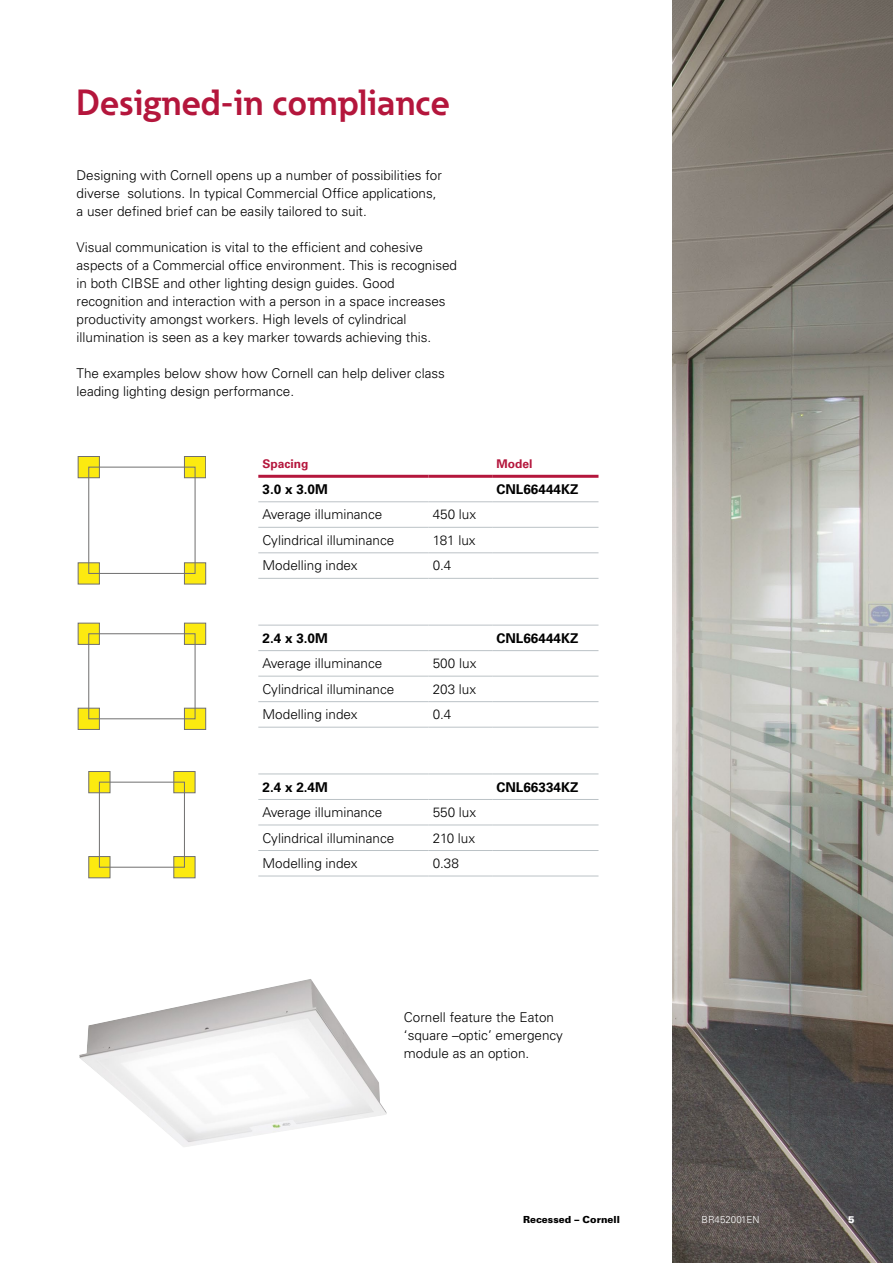
<style>
.page{position:relative;width:893px;height:1263px;background:#fff}
.page>*{position:absolute;margin:0;border:0;box-sizing:border-box;transform-origin:0 0}
.t1{font:700 36px "Eaton";color:#b4163c}
.t2{font:300 13.5px/18px "Univers LT Std";color:#000}
.t3{font:700 13.5px "Univers LT Std";color:#000}
.t4{font:700 12px "Univers LT Std";color:#b4163c}
.t5{font:900 9.75px "Univers LT Std";color:#000}
.t6{font:300 9.75px "Univers LT Std";color:#fff}
.t7{font:900 9.75px "Univers LT Std";color:#fff}
</style>
<div class="page">
<img style="left:673px;top:0;width:220px;height:1263px">
<img style="left:79px;top:979px;width:308px;height:168px">
<div style="left:78px;top:456px;width:21px;height:22px;background:#fcea10"></div>
<div style="left:78px;top:456px;width:22px;height:22px;border:1px solid #706f6f"></div>
<div style="left:184px;top:456px;width:22px;height:22px;background:#fcea10"></div>
<div style="left:184px;top:456px;width:22px;height:22px;border:1px solid #706f6f"></div>
<div style="left:78px;top:563px;width:22px;height:21px;background:#fcea10;border:1px solid #706f6f"></div>
<div style="left:184px;top:563px;width:22px;height:21px;background:#fcea10;border:1px solid #706f6f"></div>
<div style="left:89px;top:467px;width:106px;height:107px;border:1px solid #706f6f"></div>
<div style="left:78px;top:623px;width:22px;height:22px;background:#fcea10;border:1px solid #706f6f"></div>
<div style="left:184px;top:623px;width:22px;height:22px;background:#fcea10;border:1px solid #706f6f"></div>
<div style="left:78px;top:708px;width:22px;height:22px;background:#fcea10;border:1px solid #706f6f"></div>
<div style="left:184px;top:708px;width:22px;height:22px;background:#fcea10;border:1px solid #706f6f"></div>
<div style="left:89px;top:633px;width:106px;height:86px;border:1px solid #706f6f"></div>
<div style="left:89px;top:771px;width:21px;height:22px;background:#fcea10;border:1px solid #706f6f"></div>
<div style="left:174px;top:771px;width:21px;height:22px;background:#fcea10;border:1px solid #706f6f"></div>
<div style="left:89px;top:856px;width:21px;height:22px;background:#fcea10;border:1px solid #706f6f"></div>
<div style="left:174px;top:856px;width:21px;height:22px;background:#fcea10;border:1px solid #706f6f"></div>
<div style="left:99px;top:782px;width:86px;height:85px;border:1px solid #706f6f"></div>
<hr style="left:258px;top:475px;width:170px;height:3px;background:#b4163c">
<hr style="left:428px;top:475px;width:64px;height:3px;background:#b4163c">
<hr style="left:492px;top:475px;width:106px;height:3px;background:#b4163c">
<hr style="left:258px;top:501px;width:170px;height:1px;background:#bbc2c6">
<hr style="left:428px;top:501px;width:64px;height:1px;background:#bbc2c6">
<hr style="left:492px;top:501px;width:106px;height:1px;background:#bbc2c6">
<hr style="left:258px;top:527px;width:170px;height:1px;background:#bbc2c6">
<hr style="left:428px;top:527px;width:64px;height:1px;background:#bbc2c6">
<hr style="left:492px;top:527px;width:106px;height:1px;background:#bbc2c6">
<hr style="left:258px;top:552px;width:170px;height:1px;background:#bbc2c6">
<hr style="left:428px;top:552px;width:64px;height:1px;background:#bbc2c6">
<hr style="left:492px;top:552px;width:106px;height:1px;background:#bbc2c6">
<hr style="left:258px;top:578px;width:170px;height:1px;background:#bbc2c6">
<hr style="left:428px;top:578px;width:64px;height:1px;background:#bbc2c6">
<hr style="left:492px;top:578px;width:106px;height:1px;background:#bbc2c6">
<hr style="left:258px;top:625px;width:170px;height:1px;background:#bbc2c6">
<hr style="left:428px;top:625px;width:64px;height:1px;background:#bbc2c6">
<hr style="left:492px;top:625px;width:106px;height:1px;background:#bbc2c6">
<hr style="left:258px;top:650px;width:170px;height:1px;background:#bbc2c6">
<hr style="left:428px;top:650px;width:64px;height:1px;background:#bbc2c6">
<hr style="left:492px;top:650px;width:106px;height:1px;background:#bbc2c6">
<hr style="left:258px;top:676px;width:170px;height:1px;background:#bbc2c6">
<hr style="left:428px;top:676px;width:64px;height:1px;background:#bbc2c6">
<hr style="left:492px;top:676px;width:106px;height:1px;background:#bbc2c6">
<hr style="left:258px;top:701px;width:170px;height:1px;background:#bbc2c6">
<hr style="left:428px;top:701px;width:64px;height:1px;background:#bbc2c6">
<hr style="left:492px;top:701px;width:106px;height:1px;background:#bbc2c6">
<hr style="left:258px;top:727px;width:170px;height:1px;background:#bbc2c6">
<hr style="left:428px;top:727px;width:64px;height:1px;background:#bbc2c6">
<hr style="left:492px;top:727px;width:106px;height:1px;background:#bbc2c6">
<hr style="left:258px;top:773px;width:170px;height:1px;background:#bbc2c6">
<hr style="left:428px;top:773px;width:64px;height:1px;background:#bbc2c6">
<hr style="left:492px;top:773px;width:106px;height:1px;background:#bbc2c6">
<hr style="left:258px;top:799px;width:170px;height:1px;background:#bbc2c6">
<hr style="left:428px;top:799px;width:64px;height:1px;background:#bbc2c6">
<hr style="left:492px;top:799px;width:106px;height:1px;background:#bbc2c6">
<hr style="left:258px;top:825px;width:170px;height:1px;background:#bbc2c6">
<hr style="left:428px;top:825px;width:64px;height:1px;background:#bbc2c6">
<hr style="left:492px;top:825px;width:106px;height:1px;background:#bbc2c6">
<hr style="left:258px;top:850px;width:170px;height:1px;background:#bbc2c6">
<hr style="left:428px;top:850px;width:64px;height:1px;background:#bbc2c6">
<hr style="left:492px;top:850px;width:106px;height:1px;background:#bbc2c6">
<hr style="left:258px;top:876px;width:170px;height:1px;background:#bbc2c6">
<hr style="left:428px;top:876px;width:64px;height:1px;background:#bbc2c6">
<hr style="left:492px;top:876px;width:106px;height:1px;background:#bbc2c6">
<h1 class="t1" style="left:77px;top:80px;width:375px">Designed-in compliance</h1>
<p class="t2" style="left:77px;top:166px;width:367px">Designing with Cornell opens up a number of possibilities for diverse solutions. In typical Commercial Office applications, a user defined brief can be easily tailored to suit.</p>
<p class="t2" style="left:77px;top:238px;width:382px">Visual communication is vital to the efficient and cohesive aspects of a Commercial office environment. This is recognised in both CIBSE and other lighting design guides. Good recognition and interaction with a person in a space increases productivity amongst workers. High levels of cylindrical illumination is seen as a key marker towards achieving this.</p>
<p class="t2" style="left:77px;top:364px;width:370px">The examples below show how Cornell can help deliver class leading lighting design performance.</p>
<p class="t4" style="left:263px;top:457px;width:48px">Spacing</p>
<p class="t4" style="left:496px;top:457px;width:37px">Model</p>
<p class="t3" style="left:263px;top:481px;width:67px">3.0 x 3.0M</p>
<p class="t3" style="left:496px;top:481px;width:83px">CNL66444KZ</p>
<p class="t2" style="left:263px;top:506px;width:121px">Average illuminance</p>
<p class="t2" style="left:433px;top:506px;width:45px">450 lux</p>
<p class="t2" style="left:263px;top:531px;width:133px">Cylindrical illuminance</p>
<p class="t2" style="left:433px;top:531px;width:45px">181 lux</p>
<p class="t2" style="left:263px;top:557px;width:97px">Modelling index</p>
<p class="t2" style="left:433px;top:557px;width:20px">0.4</p>
<p class="t3" style="left:263px;top:630px;width:67px">2.4 x 3.0M</p>
<p class="t3" style="left:496px;top:630px;width:83px">CNL66444KZ</p>
<p class="t2" style="left:263px;top:654px;width:121px">Average illuminance</p>
<p class="t2" style="left:433px;top:654px;width:45px">500 lux</p>
<p class="t2" style="left:263px;top:680px;width:133px">Cylindrical illuminance</p>
<p class="t2" style="left:433px;top:680px;width:45px">203 lux</p>
<p class="t2" style="left:263px;top:705px;width:97px">Modelling index</p>
<p class="t2" style="left:433px;top:705px;width:20px">0.4</p>
<p class="t3" style="left:263px;top:779px;width:67px">2.4 x 2.4M</p>
<p class="t3" style="left:496px;top:779px;width:83px">CNL66334KZ</p>
<p class="t2" style="left:263px;top:803px;width:121px">Average illuminance</p>
<p class="t2" style="left:433px;top:803px;width:45px">550 lux</p>
<p class="t2" style="left:263px;top:829px;width:133px">Cylindrical illuminance</p>
<p class="t2" style="left:433px;top:829px;width:44px">210 lux</p>
<p class="t2" style="left:263px;top:854px;width:97px">Modelling index</p>
<p class="t2" style="left:433px;top:854px;width:28px">0.38</p>
<p class="t2" style="left:404px;top:1008px;width:161px">Cornell feature the Eaton ‘square –optic’ emergency module as an option.</p>
<p class="t5" style="left:523px;top:1214px;width:98px">Recessed – Cornell</p>
<p class="t6" style="left:702px;top:1214px;width:59px">BR452001EN</p>
<p class="t7" style="left:848px;top:1214px;width:8px">5</p>
</div>
